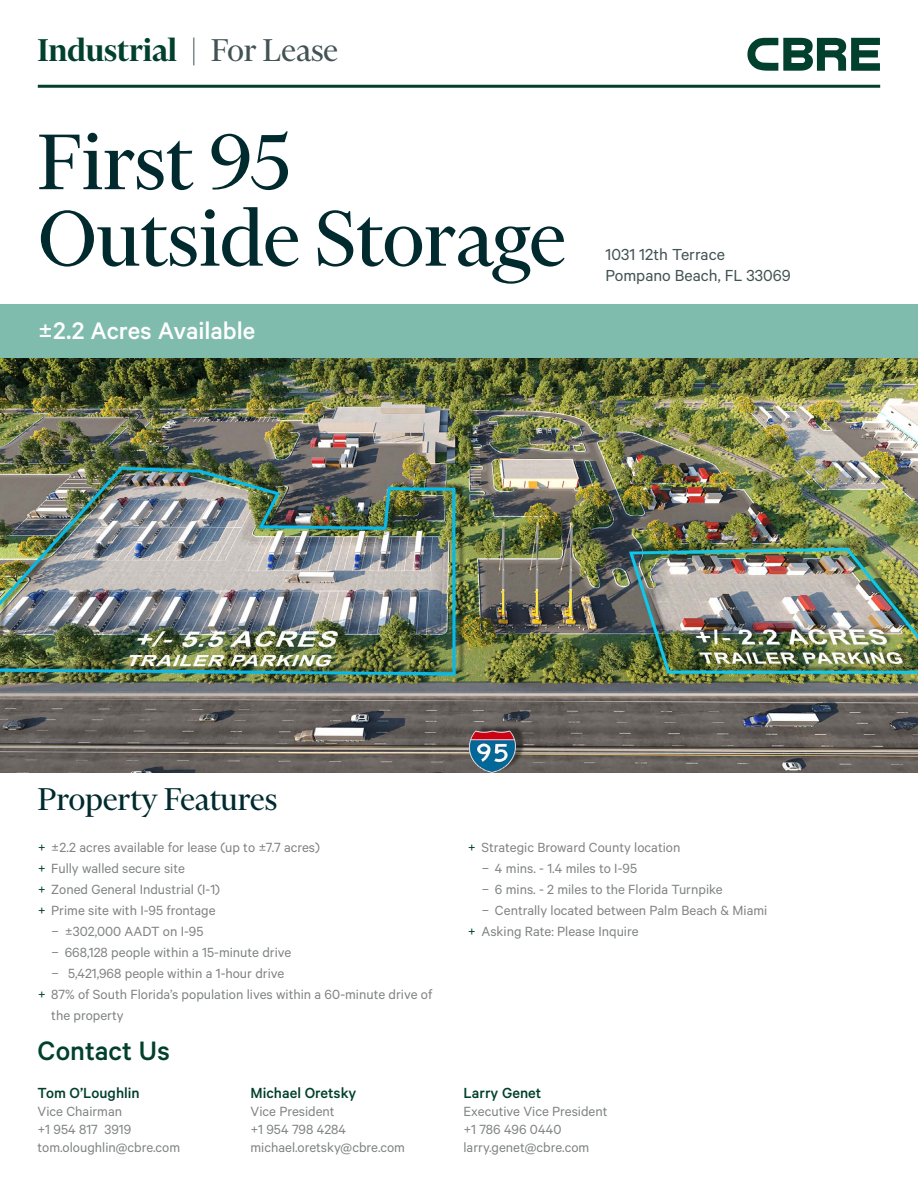
<style>
.page{position:relative;width:918px;height:1188px;background:#fff}
.page>*{position:absolute;margin:0;border:0;box-sizing:border-box;transform-origin:0 0}
.t1{font:90px/76.5px "Financier Display";color:#002a2e}
.t2{font:600 36px "Financier Display";color:#00402d}
.t3{font:36px "Financier Display";color:#002a2e}
.t4{font:500 30px "Calibre";color:#00402d}
.t5{font:500 27px "Calibre";color:#fff}
.t6{font:18px/21px "Calibre";color:#435254}
.t7{font:500 16.5px "Calibre";color:#00402d}
.t8{font:15px/18px "Calibre";color:#808581}
.s1{font-weight:400;color:#435254}
.s2{color:#00402d}
</style>
<div class="page">
<img style="left:0;top:358px;width:918px;height:415px">
<svg style="left:747px;top:38px;width:133px;height:33px"></svg>
<hr style="left:38px;top:85px;width:842px;height:3px;background:#00402d">
<div style="left:0;top:304px;width:918px;height:54px;background:#80bcad"></div>
<h2 class="t2" style="left:38px;top:26px;width:302px">Industrial <span class="s1">| For Lease</span></h2>
<h1 class="t1" style="left:38px;top:123px;width:530px">First 95<br>Outside Storage</h1>
<h3 class="t5" style="left:38px;top:315px;width:219px">±2.2 Acres Available</h3>
<p class="t6" style="left:606px;top:243px;width:187px">1031 12th Terrace<br>Pompano Beach, FL 33069</p>
<h2 class="t3" style="left:38px;top:780px;width:241px">Property Features</h2>
<p class="t8" style="left:38px;top:838px;width:284px"><span class="s2">+</span> ±2.2 acres available for lease (up to ±7.7 acres)</p>
<p class="t8" style="left:38px;top:859px;width:149px"><span class="s2">+</span> Fully walled secure site</p>
<p class="t8" style="left:38px;top:880px;width:184px"><span class="s2">+</span> Zoned General Industrial (I-1)</p>
<p class="t8" style="left:38px;top:901px;width:179px"><span class="s2">+</span> Prime site with I-95 frontage</p>
<p class="t8" style="left:51px;top:922px;width:154px">− ±302,000 AADT on I-95</p>
<p class="t8" style="left:51px;top:943px;width:242px">− 668,128 people within a 15-minute drive</p>
<p class="t8" style="left:51px;top:964px;width:235px">− 5,421,968 people within a 1-hour drive</p>
<p class="t8" style="left:38px;top:985px;width:396px"><span class="s2">+</span> 87% of South Florida’s population lives within a 60-minute drive of</p>
<p class="t8" style="left:51px;top:1006px;width:74px">the property</p>
<h3 class="t4" style="left:38px;top:1033px;width:134px">Contact Us</h3>
<p class="t7" style="left:38px;top:1083px;width:104px">Tom O’Loughlin</p>
<p class="t8" style="left:38px;top:1102px;width:144px">Vice Chairman<br>+1 954 817 3919 tom.oloughlin@cbre.com</p>
<p class="t7" style="left:251px;top:1083px;width:107px">Michael Oretsky</p>
<p class="t8" style="left:251px;top:1102px;width:156px">Vice President<br>+1 954 798 4284 michael.oretsky@cbre.com</p>
<p class="t8" style="left:468px;top:838px;width:214px"><span class="s2">+</span> Strategic Broward County location</p>
<p class="t8" style="left:481px;top:859px;width:157px">− 4 mins. - 1.4 miles to I-95</p>
<p class="t8" style="left:481px;top:880px;width:243px">− 6 mins. - 2 miles to the Florida Turnpike</p>
<p class="t8" style="left:481px;top:901px;width:287px">− Centrally located between Palm Beach &amp; Miami</p>
<p class="t8" style="left:468px;top:922px;width:172px"><span class="s2">+</span> Asking Rate: Please Inquire</p>
<p class="t7" style="left:464px;top:1083px;width:79px">Larry Genet</p>
<p class="t8" style="left:464px;top:1102px;width:146px">Executive Vice President +1 786 496 0440 larry.genet@cbre.com</p>
</div>
